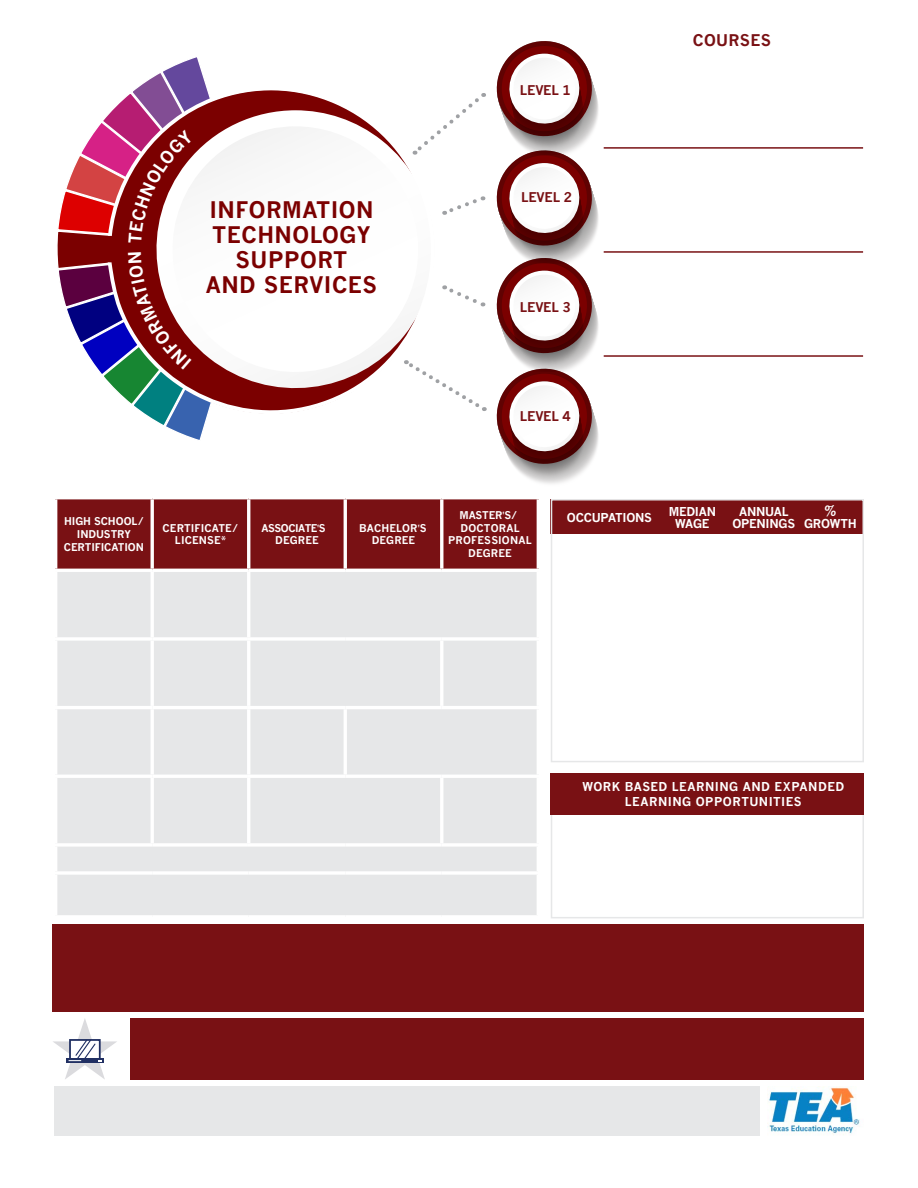
<style>
.page{position:relative;width:918px;height:1188px;background:#fff}
.page>*{position:absolute;margin:0;border:0;box-sizing:border-box;transform-origin:0 0}
.t1{font:700 22.35px/25px "News Gothic";letter-spacing:.02em;color:#7b0000;text-align:center}
.t2{font:700 15.75px "News Gothic";letter-spacing:.02em;color:#791114}
.t3{font:700 13.2px "News Gothic";letter-spacing:-.02em;color:#791114}
.t4{font:700 12px/13.5px "News Gothic";letter-spacing:.03em;color:#fff;text-align:center}
.t5{font:700 12px/12px "News Gothic";letter-spacing:-.025em;color:#fff;text-align:center}
.t6{font:700 10.5px/12.6px "News Gothic";letter-spacing:.005em;color:#fff;text-align:center}
.t7{font:700 10.5px/12.6px "News Gothic";letter-spacing:-.05em;color:#fff}
.s1{font-family:"Minion Pro"}
</style>
<div class="page">
<svg style="left:497px;top:41px;width:102px;height:443px"></svg>
<div style="left:551px;top:499px;width:313px;height:35px;background:#791114"></div>
<div style="left:56px;top:498px;width:96px;height:72px;background:#791114"></div>
<div style="left:152px;top:498px;width:97px;height:72px;background:#791114"></div>
<div style="left:249px;top:498px;width:96px;height:72px;background:#791114"></div>
<div style="left:345px;top:498px;width:97px;height:72px;background:#791114"></div>
<div style="left:442px;top:498px;width:96px;height:72px;background:#791114"></div>
<hr style="left:54px;top:496px;width:98px;height:3px;background:#fff">
<hr style="left:152px;top:496px;width:97px;height:3px;background:#fff">
<hr style="left:249px;top:496px;width:96px;height:3px;background:#fff">
<hr style="left:345px;top:496px;width:97px;height:3px;background:#fff">
<hr style="left:442px;top:496px;width:98px;height:3px;background:#fff">
<hr style="left:604px;top:355px;width:259px;height:2px;background:#791114">
<hr style="left:604px;top:251px;width:259px;height:2px;background:#791114">
<hr style="left:604px;top:147px;width:259px;height:2px;background:#791114">
<div style="left:54px;top:1087px;width:705px;height:49px;background:#e6e7e8"></div>
<div style="left:130px;top:1018px;width:734px;height:62px;background:#791114"></div>
<hr style="left:440px;top:499px;width:3px;height:70px;background:#fff">
<hr style="left:344px;top:499px;width:3px;height:70px;background:#fff">
<div style="left:551px;top:782px;width:313px;height:136px;border:2px solid #e6e7e8"></div>
<div style="left:551px;top:499px;width:313px;height:263px;border:1px solid #e6e7e8"></div>
<div style="left:52px;top:924px;width:812px;height:88px;background:#791114"></div>
<div style="left:551px;top:774px;width:313px;height:41px;background:#791114"></div>
<svg style="left:53px;top:1018px;width:64px;height:61px"></svg>
<svg style="left:452px;top:93px;width:32px;height:31px"></svg>
<svg style="left:452px;top:388px;width:33px;height:23px"></svg>
<svg style="left:452px;top:289px;width:32px;height:17px"></svg>
<svg style="left:452px;top:196px;width:32px;height:16px"></svg>
<svg style="left:265px;top:90px;width:182px;height:321px"></svg>
<div style="left:56px;top:570px;width:96px;height:69px;background:#e6e7e8"></div>
<div style="left:152px;top:570px;width:97px;height:69px;background:#e6e7e8"></div>
<div style="left:249px;top:570px;width:96px;height:69px;background:#e6e7e8"></div>
<div style="left:345px;top:570px;width:97px;height:69px;background:#e6e7e8"></div>
<div style="left:442px;top:570px;width:96px;height:69px;background:#e6e7e8"></div>
<div style="left:56px;top:639px;width:96px;height:69px;background:#e6e7e8"></div>
<div style="left:152px;top:639px;width:97px;height:69px;background:#e6e7e8"></div>
<div style="left:249px;top:639px;width:96px;height:69px;background:#e6e7e8"></div>
<div style="left:345px;top:639px;width:97px;height:69px;background:#e6e7e8"></div>
<div style="left:442px;top:639px;width:96px;height:69px;background:#e6e7e8"></div>
<div style="left:56px;top:708px;width:96px;height:68px;background:#e6e7e8"></div>
<div style="left:152px;top:708px;width:97px;height:68px;background:#e6e7e8"></div>
<div style="left:249px;top:708px;width:96px;height:68px;background:#e6e7e8"></div>
<div style="left:345px;top:708px;width:97px;height:68px;background:#e6e7e8"></div>
<div style="left:442px;top:708px;width:96px;height:68px;background:#e6e7e8"></div>
<div style="left:56px;top:776px;width:96px;height:69px;background:#e6e7e8"></div>
<div style="left:152px;top:776px;width:97px;height:69px;background:#e6e7e8"></div>
<div style="left:249px;top:776px;width:96px;height:69px;background:#e6e7e8"></div>
<div style="left:345px;top:776px;width:97px;height:69px;background:#e6e7e8"></div>
<div style="left:442px;top:776px;width:96px;height:69px;background:#e6e7e8"></div>
<div style="left:56px;top:845px;width:482px;height:28px;background:#e6e7e8"></div>
<div style="left:56px;top:873px;width:482px;height:44px;background:#e6e7e8"></div>
<hr style="left:537px;top:847px;width:3px;height:24px;background:#fff">
<hr style="left:537px;top:875px;width:3px;height:40px;background:#fff">
<hr style="left:54px;top:499px;width:3px;height:70px;background:#fff">
<hr style="left:151px;top:499px;width:3px;height:70px;background:#fff">
<hr style="left:247px;top:499px;width:3px;height:70px;background:#fff">
<hr style="left:537px;top:499px;width:3px;height:70px;background:#fff">
<hr style="left:54px;top:569px;width:98px;height:3px;background:#fff">
<hr style="left:152px;top:569px;width:97px;height:3px;background:#fff">
<hr style="left:249px;top:569px;width:96px;height:3px;background:#fff">
<hr style="left:345px;top:569px;width:97px;height:3px;background:#fff">
<hr style="left:442px;top:569px;width:98px;height:3px;background:#fff">
<hr style="left:54px;top:572px;width:3px;height:65px;background:#fff">
<hr style="left:151px;top:572px;width:3px;height:65px;background:#fff">
<hr style="left:54px;top:637px;width:98px;height:4px;background:#fff">
<hr style="left:54px;top:641px;width:3px;height:65px;background:#fff">
<hr style="left:152px;top:637px;width:95px;height:4px;background:#fff">
<hr style="left:151px;top:641px;width:3px;height:65px;background:#fff">
<hr style="left:54px;top:706px;width:98px;height:3px;background:#fff">
<hr style="left:54px;top:709px;width:3px;height:66px;background:#fff">
<hr style="left:152px;top:706px;width:95px;height:3px;background:#fff">
<hr style="left:151px;top:709px;width:3px;height:66px;background:#fff">
<hr style="left:54px;top:775px;width:98px;height:3px;background:#fff">
<hr style="left:54px;top:778px;width:3px;height:65px;background:#fff">
<hr style="left:152px;top:775px;width:95px;height:3px;background:#fff">
<hr style="left:151px;top:778px;width:3px;height:65px;background:#fff">
<hr style="left:54px;top:843px;width:98px;height:4px;background:#fff">
<hr style="left:54px;top:847px;width:3px;height:24px;background:#fff">
<hr style="left:152px;top:843px;width:95px;height:4px;background:#fff">
<hr style="left:54px;top:871px;width:98px;height:4px;background:#fff">
<hr style="left:54px;top:875px;width:3px;height:40px;background:#fff">
<hr style="left:152px;top:871px;width:97px;height:4px;background:#f8f8f8">
<hr style="left:249px;top:871px;width:96px;height:4px;background:#fff">
<hr style="left:345px;top:871px;width:97px;height:4px;background:#f8f8f9">
<hr style="left:442px;top:871px;width:98px;height:4px;background:#fff">
<hr style="left:54px;top:915px;width:98px;height:4px;background:#fff">
<hr style="left:152px;top:915px;width:97px;height:4px;background:#fff">
<hr style="left:249px;top:915px;width:96px;height:4px;background:#fff">
<hr style="left:345px;top:915px;width:97px;height:4px;background:#fff">
<hr style="left:442px;top:915px;width:98px;height:4px;background:#fff">
<hr style="left:247px;top:572px;width:3px;height:65px;background:#fff">
<hr style="left:537px;top:572px;width:3px;height:65px;background:#fff">
<hr style="left:247px;top:637px;width:98px;height:4px;background:#fff">
<hr style="left:247px;top:641px;width:3px;height:65px;background:#fff">
<hr style="left:345px;top:637px;width:97px;height:4px;background:#fff">
<hr style="left:442px;top:637px;width:98px;height:4px;background:#fff">
<hr style="left:440px;top:641px;width:3px;height:65px;background:#fff">
<hr style="left:537px;top:641px;width:3px;height:65px;background:#fff">
<hr style="left:247px;top:706px;width:98px;height:3px;background:#fff">
<hr style="left:247px;top:709px;width:3px;height:66px;background:#fff">
<hr style="left:345px;top:706px;width:97px;height:3px;background:#fff">
<hr style="left:344px;top:709px;width:3px;height:66px;background:#fff">
<hr style="left:442px;top:706px;width:98px;height:3px;background:#fff">
<hr style="left:537px;top:709px;width:3px;height:66px;background:#fff">
<hr style="left:247px;top:775px;width:98px;height:3px;background:#fff">
<hr style="left:247px;top:778px;width:3px;height:65px;background:#fff">
<hr style="left:345px;top:775px;width:97px;height:3px;background:#fff">
<hr style="left:442px;top:775px;width:98px;height:3px;background:#fff">
<hr style="left:440px;top:778px;width:3px;height:65px;background:#fff">
<hr style="left:537px;top:778px;width:3px;height:65px;background:#fff">
<hr style="left:247px;top:843px;width:98px;height:4px;background:#fff">
<hr style="left:345px;top:843px;width:97px;height:4px;background:#fff">
<hr style="left:442px;top:843px;width:98px;height:4px;background:#fff">
<img style="left:767px;top:1087px;width:93px;height:48px">
<svg style="left:57px;top:57px;width:208px;height:383px"></svg>
<h1 class="t1" style="left:206px;top:197px;width:173px">INFORMATION<br>TECHNOLOGY<br>SUPPORT<br>AND SERVICES</h1>
<p class="t3" style="left:520px;top:83px;width:52px">LEVEL 1</p>
<p class="t3" style="left:521px;top:189px;width:52px">LEVEL 2</p>
<p class="t3" style="left:520px;top:300px;width:52px">LEVEL 3</p>
<h2 class="t2" style="left:693px;top:31px;width:80px">COURSES</h2>
<p class="t3" style="left:520px;top:408px;width:52px">LEVEL 4</p>
<p class="t6" style="left:64px;top:515px;width:82px">HIGH SCHOOL/<br>INDUSTRY<br>CERTIFICATION</p>
<p class="t6" style="left:163px;top:521px;width:77px">CERTIFICATE/<br>LICENSE*</p>
<p class="t7" style="left:275px;top:521px;width:52px;text-indent:-14px">ASSOCIATE<span class="s1">'</span>S<br>DEGREE</p>
<p class="t6" style="left:359px;top:521px;width:69px">BACHELOR<span class="s1">'</span>S<br>DEGREE</p>
<p class="t6" style="left:448px;top:509px;width:85px">MASTER<span class="s1">'</span>S/<br>DOCTORAL<br>PROFESSIONAL<br>DEGREE</p>
<p class="t5" style="left:567px;top:511px;width:87px">OCCUPATIONS</p>
<p class="t5" style="left:669px;top:505px;width:49px">MEDIAN<br>WAGE</p>
<p class="t5" style="left:733px;top:505px;width:64px">ANNUAL<br>OPENINGS</p>
<p class="t4" style="left:804px;top:503px;width:54px">%<br>GROWTH</p>
<p class="t4" style="left:582px;top:779px;width:263px;line-height:14.4px">WORK BASED LEARNING AND EXPANDED<br>LEARNING OPPORTUNITIES</p>
</div>
